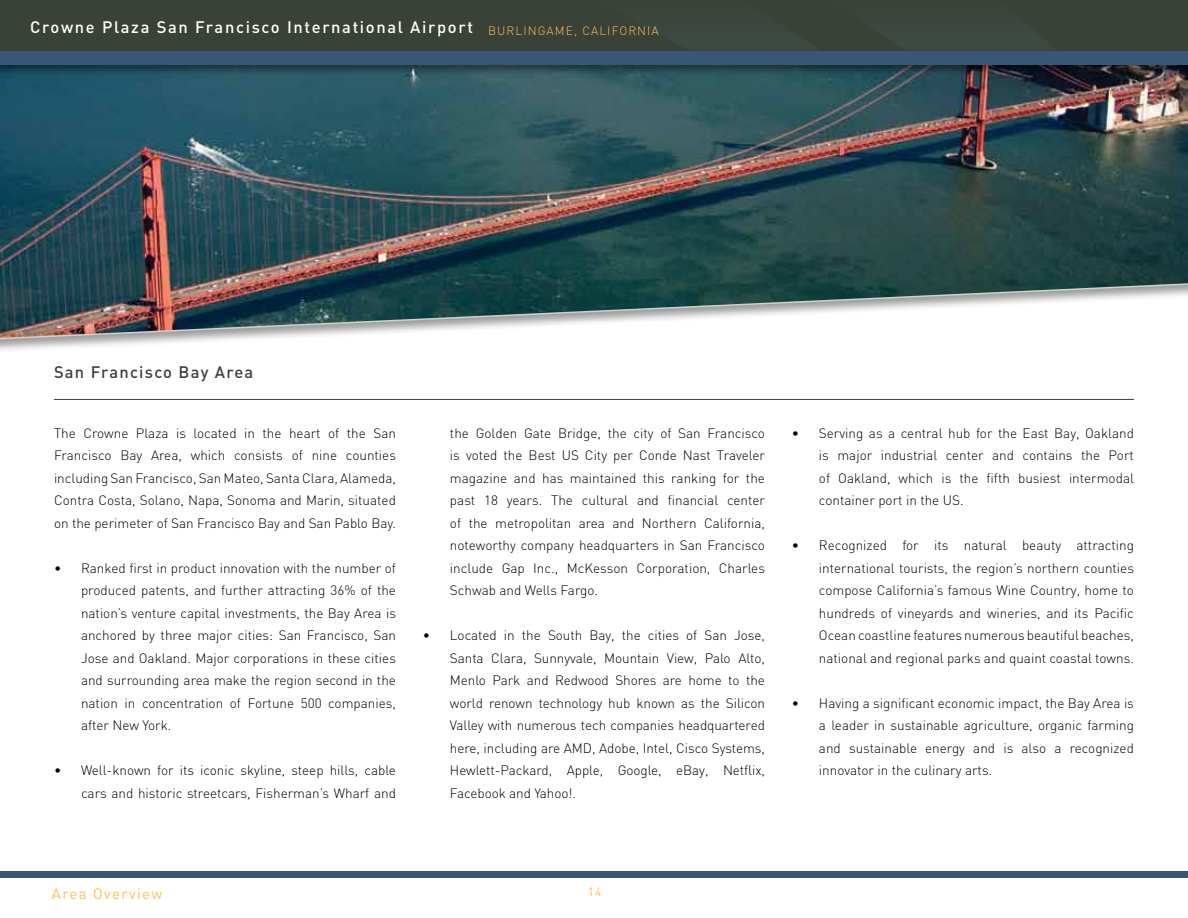
<style>
.page{position:relative;width:1188px;height:918px;background:#fff}
.page>*{position:absolute;margin:0;border:0;box-sizing:border-box;transform-origin:0 0}
.t1{font:500 16.5px "DIN";letter-spacing:.1em;color:#fff}
.t2{font:500 16.5px "DIN";letter-spacing:.075em;color:#3a4137}
.t3{font:15px "DIN";letter-spacing:.09em;color:#fdc057}
.t4{font:300 13.5px/22.5px "DIN";color:#000;text-align:justify}
.t5{font:12px "DIN";color:#fdc057}
</style>
<div class="page">
<div style="left:0;top:52px;width:1188px;height:302px;background:#000;opacity:.4"></div>
<img style="left:0;top:78px;width:1188px;height:204px">
<svg style="left:0;top:282px;width:1188px;height:58px"></svg>
<hr style="left:54px;top:399px;width:1080px;height:1px;background:#3a4137">
<div style="left:0;top:0;width:1188px;height:54px;background:#3a4137"></div>
<div style="left:0;top:47px;width:1188px;height:31px;background:#000;opacity:.5"></div>
<div style="left:0;top:51px;width:1188px;height:13px;background:#385778"></div>
<svg style="left:573px;top:43px;width:484px;height:8px"></svg>
<div style="left:0;top:872px;width:1188px;height:6px;background:#385778"></div>
<p class="t1" style="left:30px;top:16px;width:630px">Crowne Plaza San Francisco International Airport <sub>BURLINGAME,</sub> <sub>CALIFORNIA</sub></p>
<p class="t2" style="left:54px;top:361px;width:201px">San Francisco Bay Area</p>
<p class="t4" style="left:54px;top:421px;width:344px">The Crowne Plaza is located in the heart of the San Francisco Bay Area, which consists of nine counties including San Francisco, San Mateo, Santa Clara, Alameda, Contra Costa, Solano, Napa, Sonoma and Marin, situated on the perimeter of San Francisco Bay and San Pablo Bay.</p>
<p class="t4" style="left:81px;top:556px;width:317px;text-indent:-27px">• Ranked first in product innovation with the number of produced patents, and further attracting 36% of the nation’s venture capital investments, the Bay Area is anchored by three major cities: San Francisco, San Jose and Oakland. Major corporations in these cities and surrounding area make the region second in the nation in concentration of Fortune 500 companies, after New York.</p>
<p class="t4" style="left:54px;top:759px;width:344px;text-align:right">• Well-known for its iconic skyline, steep hills, cable cars and historic streetcars, Fisherman’s Wharf and</p>
<p class="t4" style="left:450px;top:421px;width:317px">the Golden Gate Bridge, the city of San Francisco is voted the Best US City per Conde Nast Traveler magazine and has maintained this ranking for the past 18 years. The cultural and financial center of the metropolitan area and Northern California, noteworthy company headquarters in San Francisco include Gap Inc., McKesson Corporation, Charles Schwab and Wells Fargo.</p>
<p class="t4" style="left:450px;top:624px;width:317px;text-indent:-27px">• Located in the South Bay, the cities of San Jose, Santa Clara, Sunnyvale, Mountain View, Palo Alto, Menlo Park and Redwood Shores are home to the world renown technology hub known as the Silicon Valley with numerous tech companies headquartered here, including are AMD, Adobe, Intel, Cisco Systems, Hewlett-Packard, Apple, Google, eBay, Netflix, Facebook and Yahoo!.</p>
<p class="t4" style="left:819px;top:421px;width:317px;text-indent:-27px">• Serving as a central hub for the East Bay, Oakland is major industrial center and contains the Port of Oakland, which is the fifth busiest intermodal container port in the US.</p>
<p class="t4" style="left:819px;top:534px;width:317px;text-indent:-27px">• Recognized for its natural beauty attracting international tourists, the region’s northern counties compose California’s famous Wine Country, home to hundreds of vineyards and wineries, and its Pacific Ocean coastline features numerous beautiful beaches, national and regional parks and quaint coastal towns.</p>
<p class="t4" style="left:819px;top:691px;width:317px;text-indent:-27px">• Having a significant economic impact, the Bay Area is a leader in sustainable agriculture, organic farming and sustainable energy and is also a recognized innovator in the culinary arts.</p>
<p class="t3" style="left:52px;top:885px;width:112px">Area Overview</p>
<p class="t5" style="left:588px;top:885px;width:15px">14</p>
</div>
